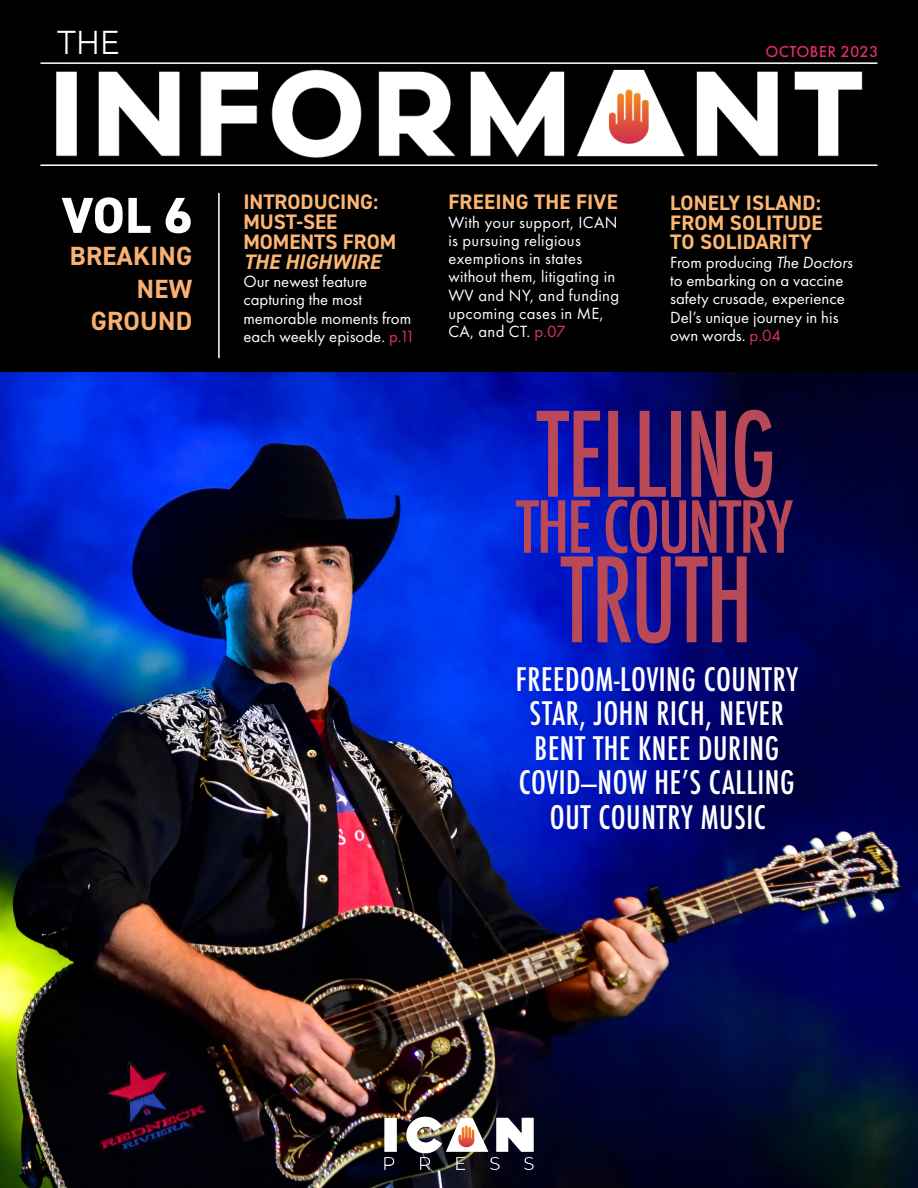
<style>
.page{position:relative;width:918px;height:1188px;background:#fff}
.page>*{position:absolute;margin:0;border:0;box-sizing:border-box;transform-origin:0 0}
.Body_intro{font:500 condensed 114px "Futura";letter-spacing:-.01em;color:#b94957;scale:.86 1}
.Body_intro-2{font:500 condensed 69.6px "Futura";letter-spacing:-.03em;color:#b94957}
.ISSUE{font:800 50.7px "DIN2014";color:#fff}
.Body_intro-3{font:300 33px "Avenir";color:#fff}
.Body_intro-4{font:500 condensed 31.5px "Futura";letter-spacing:.02em;color:#fff}
.ISSUE_TEXT{font:700 26.4px "DIN2014";letter-spacing:.01em;color:#fab072}
.INDEX_HEADER{font:700 21px/19.8px "DIN2014";color:#fcb671}
.Index_body{font:700 21px "DIN2014";letter-spacing:.01em;color:#fcb671}
.INDEX_HEADER-2{font:italic 700 21px "DIN2014";color:#fcb671}
.INDEX_HEADER-3{font:16.8px/18.3px "Futura PT";letter-spacing:.02em;color:#fff}
.Index_body-2{font:16.8px/18.3px "Futura PT";color:#fff}
.INDEX_HEADER-4{font:16.8px/18.3px "Futura PT";color:#fff}
.t1{font:500 16.5px "Futura PT";letter-spacing:.02em;color:#da2f5d}
.s1{color:#db3665}
.s2{color:#dd3665}
.s3{font-style:italic}
</style>
<div class="page">
<div style="left:0;top:0;width:918px;height:390px;background:#000"></div>
<img style="left:56px;top:69px;width:807px;height:124px">
<hr style="left:40px;top:62px;width:838px;height:2px;background:#fff">
<hr style="left:218px;top:193px;width:2px;height:165px;background:#fff">
<hr style="left:40px;top:164px;width:838px;height:2px;background:#fff">
<img style="left:0;top:373px;width:918px;height:815px">
<img style="left:373px;top:1106px;width:172px;height:66px">
<p class="Body_intro-3" style="left:57px;top:23px;width:64px">THE</p>
<p class="t1" style="left:766px;top:41px;width:114px">OCTOBER 2023</p>
<p class="ISSUE" style="left:62px;top:182px;width:132px">VOL 6</p>
<p class="ISSUE_TEXT" style="left:70px;top:239px;width:124px">BREAKING</p>
<p class="ISSUE_TEXT" style="left:137px;top:271px;width:57px">NEW</p>
<p class="ISSUE_TEXT" style="left:91px;top:303px;width:103px">GROUND</p>
<p class="INDEX_HEADER" style="left:243px;top:192px;width:136px">INTRODUCING:</p>
<p class="INDEX_HEADER" style="left:243px;top:212px;width:154px">MUST-SEE<br>MOMENTS FROM</p>
<p class="INDEX_HEADER-2" style="left:243px;top:247px;width:138px">THE HIGHWIRE</p>
<p class="INDEX_HEADER-4" style="left:243px;top:272px;width:173px">Our newest feature capturing the most memorable moments from each weekly episode. <span class="s1">p.11</span></p>
<p class="INDEX_HEADER" style="left:448px;top:192px;width:171px">FREEING THE FIVE</p>
<p class="INDEX_HEADER-3" style="left:448px;top:213px;width:172px">With your support, ICAN is pursuing religious exemptions in states without them, litigating in<br>WV and NY, and funding upcoming cases in ME,<br>CA, and CT. <span class="s2">p.07</span></p>
<p class="Index_body" style="left:670px;top:189px;width:152px">LONELY ISLAND:</p>
<p class="Index_body" style="left:670px;top:208px;width:154px">FROM SOLITUDE</p>
<p class="Index_body" style="left:670px;top:228px;width:143px">TO SOLIDARITY</p>
<p class="Index_body-2" style="left:670px;top:253px;width:184px">From producing <span class="s3">The Doctors </span>to embarking on a vaccine safety crusade, experience<br>Del’s unique journey in his own words. <span class="s1">p.04</span></p>
<p class="Body_intro" style="left:537px;top:382px;width:280px">TELLING</p>
<p class="Body_intro-2" style="left:516px;top:482px;width:278px">THE COUNTRY</p>
<p class="Body_intro" style="left:561px;top:527px;width:224px">TRUTH</p>
<p class="Body_intro-4" style="left:516px;top:659px;width:284px">FREEDOM-LOVING COUNTRY</p>
<p class="Body_intro-4" style="left:529px;top:693px;width:256px">STAR, JOHN RICH, NEVER</p>
<p class="Body_intro-4" style="left:535px;top:728px;width:246px">BENT THE KNEE DURING</p>
<p class="Body_intro-4" style="left:519px;top:762px;width:278px">COVID—NOW HE’S CALLING</p>
<p class="Body_intro-4" style="left:550px;top:797px;width:217px">OUT COUNTRY MUSIC</p>
</div>
